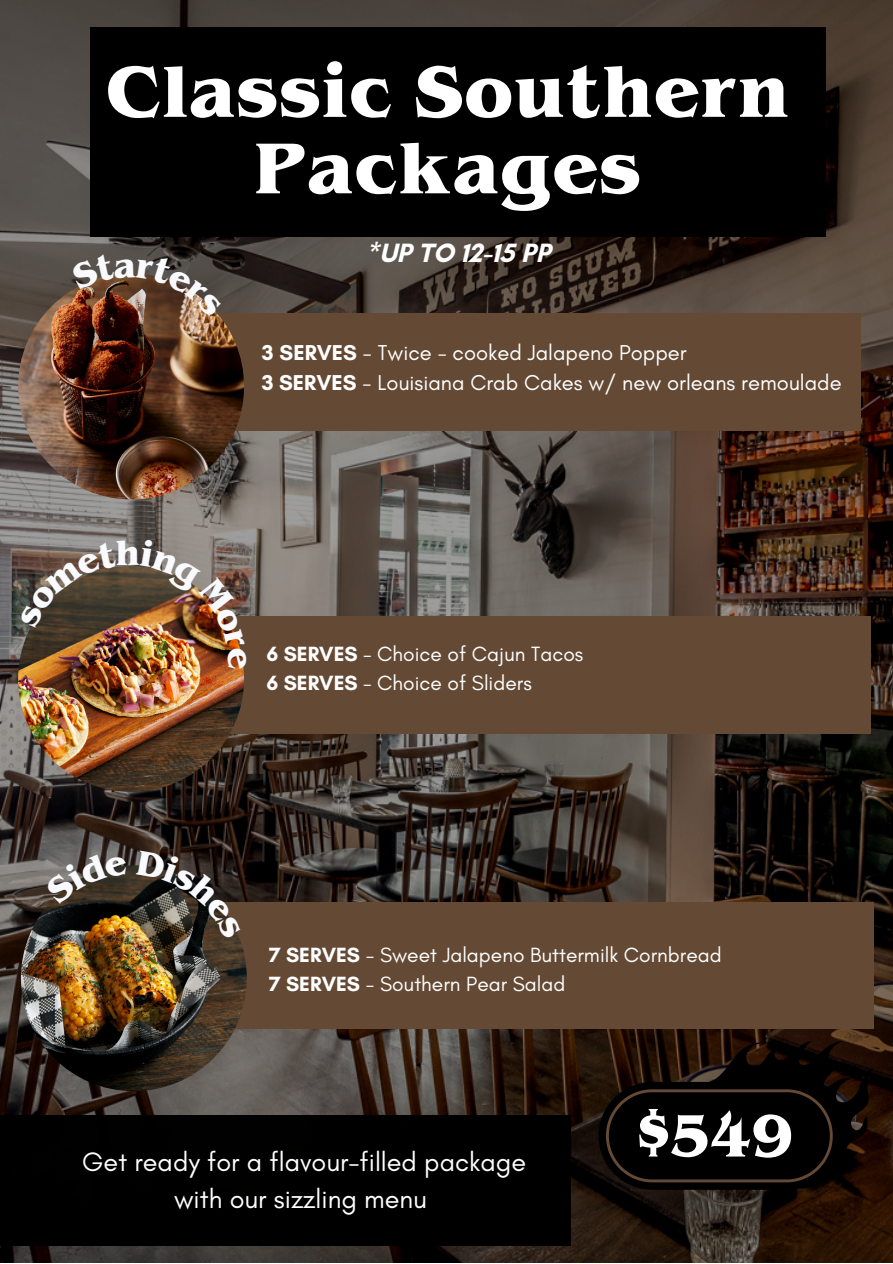
<style>
.page{position:relative;width:893px;height:1264px;background:#fff}
.page>*{position:absolute;margin:0;border:0;box-sizing:border-box;transform-origin:0 0}
.t1{font:700 65.85px/76.5px "Benguiat";color:#fff;text-align:center}
.t2{font:700 54.45px "Benguiat";color:#fff}
.t3{font:700 31.35px "Benguiat";color:#f9fafd}
.t4{font:27px/37px "Glacial Indifference";color:#fff;text-align:center}
.t5{font:700 27px "Glacial Indifference";color:#fff}
.t6{font:21.9px "Glacial Indifference";color:#fff}
.t7{font:21px "Glacial Indifference";color:#fff}
.s1{font-weight:700}
</style>
<div class="page">
<img style="left:0;top:0;width:892px;height:1262px">
<div style="left:200px;top:616px;width:670px;height:118px;background:#644a35"></div>
<div style="left:190px;top:313px;width:671px;height:118px;background:#644a35"></div>
<div style="left:203px;top:902px;width:670px;height:126px;background:#644a35"></div>
<div style="left:90px;top:28px;width:735px;height:209px;background:#000"></div>
<img style="left:18px;top:273px;width:226px;height:226px;border-radius:50%">
<img style="left:21px;top:865px;width:226px;height:226px;border-radius:50%">
<div style="left:0;top:1114px;width:570px;height:131px;background:#000"></div>
<svg style="left:598px;top:1040px;width:274px;height:149px;background:#0e0804"></svg>
<img style="left:18px;top:566px;width:226px;height:225px;border-radius:50%">
<svg style="left:44px;top:854px;width:83px;height:51px;background:#4e473f"></svg>
<svg style="left:136px;top:850px;width:106px;height:90px;background:#383026"></svg>
<svg style="left:19px;top:541px;width:98px;height:87px;background:#5a4e43"></svg>
<img style="left:139px;top:539px;width:108px;height:130px">
<img style="left:70px;top:253px;width:153px;height:64px">
<p class="t1" style="left:105px;top:54px;width:685px">Classic Southern<br>Packages</p>
<p class="t5" style="left:365px;top:237px;width:186px">*UP TO 12-15 PP</p>
<p class="t3" style="left:115px;top:533px;width:26px">h</p>
<p class="t6" style="left:262px;top:339px;width:426px"><span class="s1">3 SERVES</span> - Twice - cooked Jalapeno Popper</p>
<p class="t6" style="left:262px;top:369px;width:581px"><span class="s1">3 SERVES</span> - Louisiana Crab Cakes w/ new orleans remoulade</p>
<p class="t7" style="left:266px;top:641px;width:318px"><span class="s1">6 SERVES</span> - Choice of Cajun Tacos</p>
<p class="t7" style="left:266px;top:670px;width:267px"><span class="s1">6 SERVES</span> - Choice of Sliders</p>
<p class="t7" style="left:269px;top:941px;width:454px"><span class="s1">7 SERVES</span> - Sweet Jalapeno Buttermilk Cornbread</p>
<p class="t7" style="left:269px;top:970px;width:297px"><span class="s1">7 SERVES</span> - Southern Pear Salad</p>
<p class="t4" style="left:82px;top:1143px;width:445px">Get ready for a flavour-filled package with our sizzling menu</p>
<p class="t2" style="left:637px;top:1100px;width:156px">$549</p>
</div>
